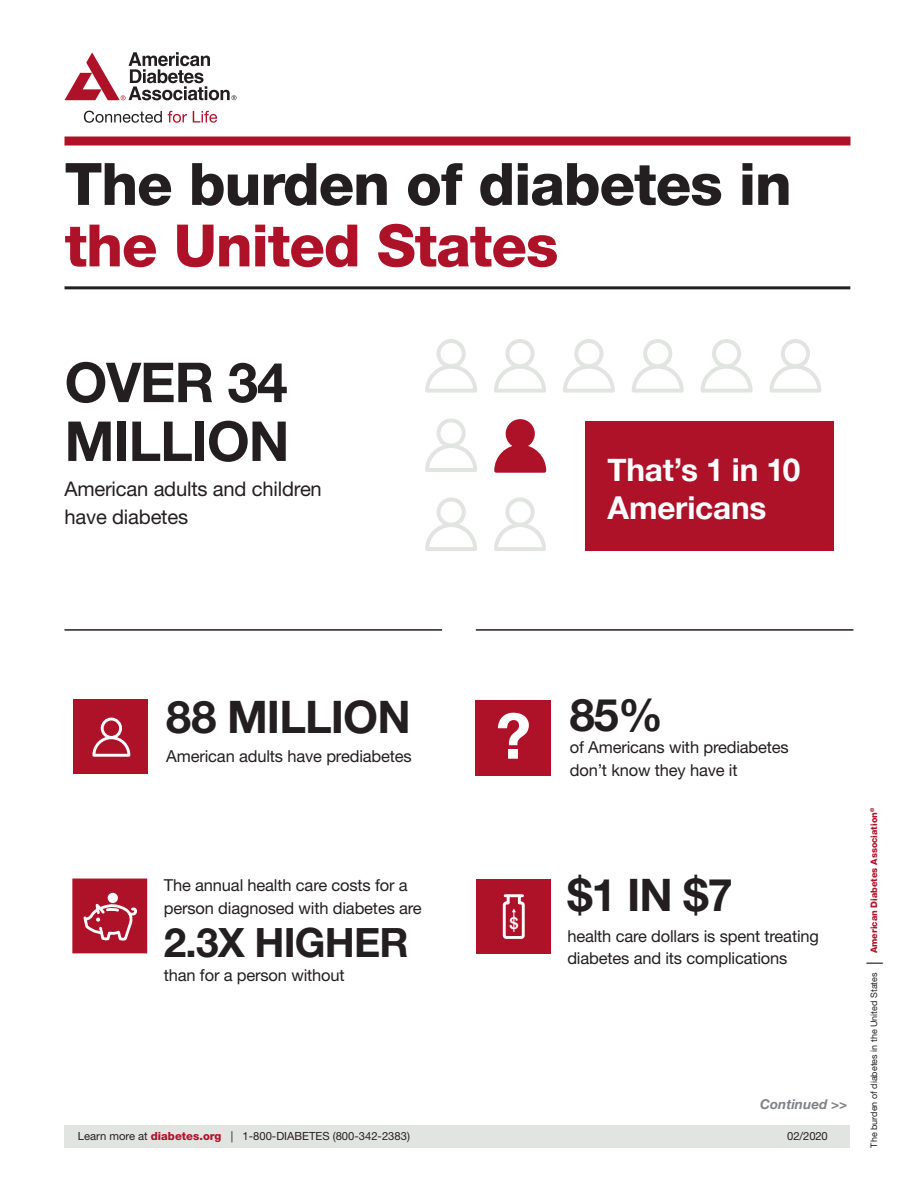
<style>
.page{position:relative;width:918px;height:1188px;background:#fff}
.page>*{position:absolute;margin:0;border:0;box-sizing:border-box;transform-origin:0 0}
.t1{font:700 63px "Helvetica Neue LT Pro";color:#fff}
.t2{font:800 58.5px "Helvetica Neue LT Pro";letter-spacing:-.02em;color:#231f20}
.t3{font:800 58.5px "Helvetica Neue LT Pro";letter-spacing:-.02em;color:#ae1229}
.t4{font:700 55.2px/58.8px "Helvetica Neue LT Pro";letter-spacing:-.02em;color:#231f20}
.t5{font:700 45px "Helvetica Neue LT Pro";letter-spacing:-.02em;color:#231f20}
.t6{font:700 40.5px "Helvetica Neue LT Pro";letter-spacing:-.02em;color:#231f20}
.t7{font:700 31.5px/37.5px "Helvetica Neue";letter-spacing:-.005em;color:#fff}
.t8{font:20.25px/27.6px "Helvetica Neue LT Pro";letter-spacing:-.01em;color:#231f20}
.t9{font:16.5px/22.5px "Helvetica Neue LT Pro";letter-spacing:-.01em;color:#231f20}
.t10{font:16.5px "Arial Rounded MT Bold";color:#fff}
.t11{font:italic 700 13.5px "Helvetica Neue";color:#808285}
.t12{font:11.25px "Helvetica Neue LT Pro";color:#231f20}
.t13{font:9px "Helvetica Neue LT Pro";color:#231f20}
.s1{font-weight:800;color:#ae1229}
.s2{font-family:"Helvetica Neue";font-size:16.5px}
</style>
<div class="page">
<div style="left:65px;top:136px;width:785px;height:10px;background:#ae1229"></div>
<div style="left:65px;top:1125px;width:785px;height:23px;background:#e2e4e2"></div>
<svg style="left:65px;top:52px;width:172px;height:48px"></svg>
<svg style="left:84px;top:111px;width:78px;height:12px"></svg>
<svg style="left:168px;top:111px;width:19px;height:12px"></svg>
<svg style="left:193px;top:111px;width:24px;height:12px"></svg>
<hr style="left:65px;top:286px;width:785px;height:3px;background:#231f20">
<hr style="left:65px;top:629px;width:377px;height:2px;background:#231f20">
<hr style="left:476px;top:629px;width:377px;height:2px;background:#231f20">
<svg style="left:425px;top:339px;width:52px;height:54px"></svg>
<svg style="left:563px;top:339px;width:52px;height:54px"></svg>
<svg style="left:494px;top:339px;width:52px;height:54px"></svg>
<svg style="left:632px;top:339px;width:52px;height:54px"></svg>
<svg style="left:769px;top:339px;width:52px;height:54px"></svg>
<svg style="left:701px;top:339px;width:52px;height:54px"></svg>
<svg style="left:425px;top:418px;width:52px;height:54px"></svg>
<svg style="left:425px;top:497px;width:52px;height:54px"></svg>
<svg style="left:494px;top:497px;width:52px;height:54px"></svg>
<svg style="left:494px;top:419px;width:52px;height:54px"></svg>
<div style="left:585px;top:422px;width:249px;height:129px;background:#ae1229"></div>
<div style="left:74px;top:699px;width:74px;height:75px;background:#ae1229"></div>
<div style="left:101px;top:718px;width:21px;height:21px;border:3px solid #fff;border-radius:50%"></div>
<svg style="left:92px;top:735px;width:39px;height:22px"></svg>
<div style="left:476px;top:879px;width:75px;height:75px;background:#ae1229"></div>
<svg style="left:502px;top:894px;width:23px;height:45px"></svg>
<div style="left:476px;top:700px;width:75px;height:75px;background:#ae1229"></div>
<div style="left:72px;top:879px;width:75px;height:74px;border:3px solid #ae1229"></div>
<div style="left:74px;top:880px;width:72px;height:72px;background:#ae1229"></div>
<svg style="left:82px;top:878px;width:58px;height:76px"></svg>
<div style="left:108px;top:893px;width:10px;height:10px;background:#fff;border-radius:50%"></div>
<h2 class="t2" style="left:65px;top:149px;width:729px">The burden of diabetes in</h2>
<h2 class="t3" style="left:65px;top:211px;width:495px">the United States</h2>
<h3 class="t4" style="left:65px;top:352px;width:227px">OVER 34<br>MILLION</h3>
<p class="t8" style="left:65px;top:475px;width:259px">American adults and children have diabetes</p>
<h3 class="t7" style="left:607px;top:452px;width:194px">That’s 1 in 10<br>Americans</h3>
<h3 class="t5" style="left:166px;top:690px;width:246px">88 MILLION</h3>
<p class="t9" style="left:166px;top:744px;width:247px">American adults have prediabetes</p>
<p class="t9" style="left:164px;top:874px;width:259px">The annual health care costs for a person diagnosed with diabetes are</p>
<h3 class="t6" style="left:164px;top:917px;width:246px">2.3X HIGHER</h3>
<p class="t9" style="left:164px;top:963px;width:182px">than for a person without</p>
<p class="t12" style="left:78px;top:1129px;width:334px">Learn more at <span class="s1">diabetes.org</span> | 1-800-DIABETES (800-342-2383)</p>
<h1 class="t1" style="left:496px;top:697px;width:37px">?</h1>
<p class="t10" style="left:509px;top:913px;width:11px">$</p>
<h3 class="t5" style="left:570px;top:687px;width:95px">85%</h3>
<p class="t9" style="left:570px;top:736px;width:221px">of Americans with prediabetes don’t know they have it</p>
<h3 class="t5" style="left:567px;top:867px;width:167px">$1 IN $7</h3>
<p class="t9" style="left:567px;top:924px;width:253px">health care dollars is spent treating diabetes and its complications</p>
<p class="t11" style="left:760px;top:1093px;width:89px">Continued &gt;&gt;</p>
<p class="t12" style="left:787px;top:1129px;width:42px">02/2020</p>
<p class="t13" style="left:868px;top:1148px;width:341px;rotate:-90deg">The burden of diabetes in the United States <span class="s2">|</span> <span class="s1">American Diabetes Association</span><sup>®</sup></p>
</div>
